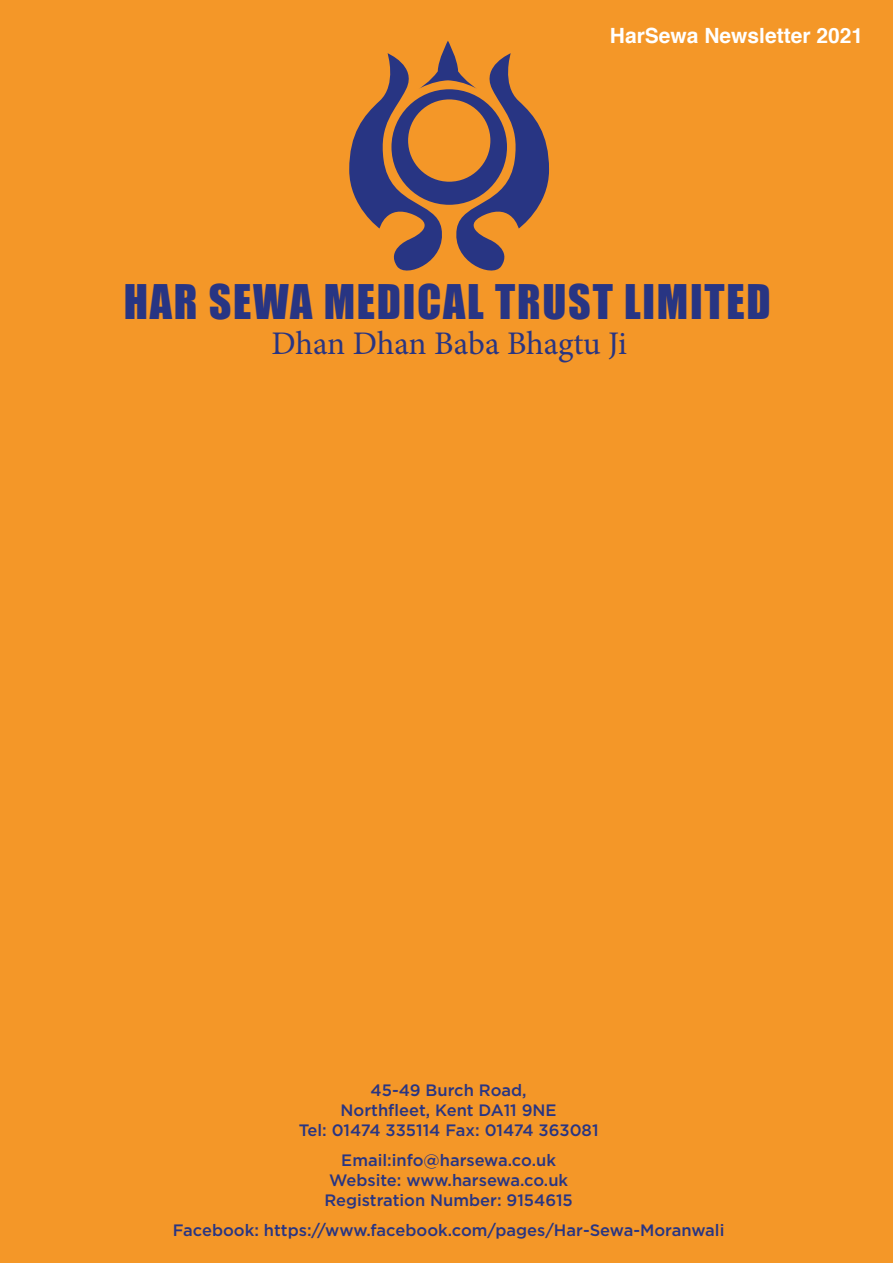
<style>
.page{position:relative;width:893px;height:1263px;background:#f49728}
.page>*{position:absolute;margin:0;border:0;box-sizing:border-box;transform-origin:0 0}
.t1{font:43.8px "Impact";letter-spacing:.04em;color:#283583}
.t2{font:33px "Minion Pro";letter-spacing:-.005em;color:#283583}
.t3{font:700 21px "Helvetica";color:#fff}
.t4{font:500 16.5px/19.8px "Gotham";color:#283583;text-align:center}
</style>
<div class="page">
<svg style="left:349px;top:41px;width:200px;height:230px"></svg>
<div style="left:442px;top:254px;width:14px;height:15px;background:#f49728;border-radius:50%"></div>
<p class="t3" style="left:610px;top:19px;width:255px">HarSewa Newsletter 2021</p>
<h1 class="t1" style="left:124px;top:268px;width:648px">HAR SEWA MEDICAL TRUST LIMITED</h1>
<h2 class="t2" style="left:271px;top:321px;width:357px">Dhan Dhan Baba Bhagtu Ji</h2>
<p class="t4" style="left:299px;top:1080px;width:301px">45-49 Burch Road,<br>Northfleet, Kent DA11 9NE<br>Tel: 01474 335114 Fax: 01474 363081</p>
<p class="t4" style="left:324px;top:1150px;width:250px">Email:info@harsewa.co.uk<br>Website: www.harsewa.co.uk<br>Registration Number: 9154615</p>
<p class="t4" style="left:173px;top:1219px;width:553px">Facebook: https://www.facebook.com/pages/Har-Sewa-Moranwali</p>
</div>
